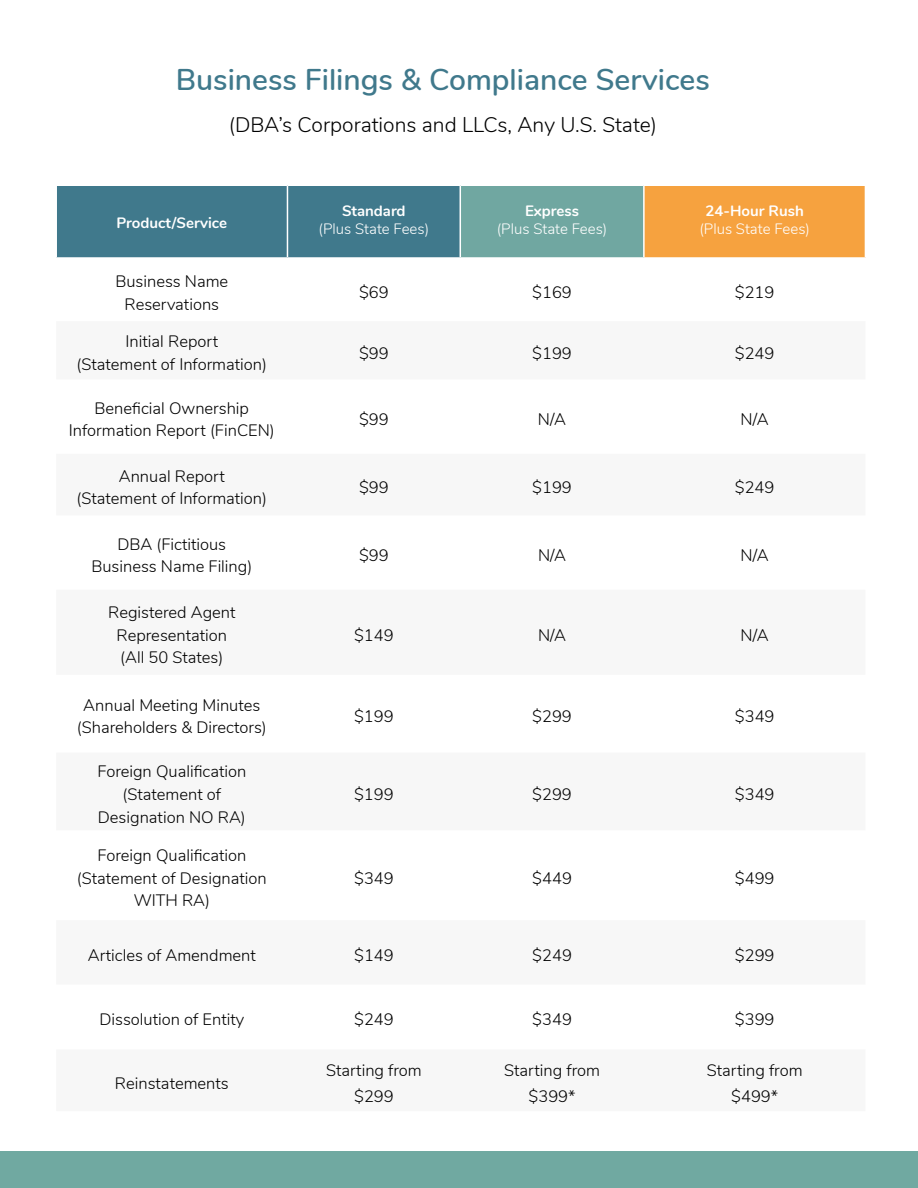
<style>
.page{position:relative;width:918px;height:1188px;background:#fff}
.page>*{position:absolute;margin:0;border:0;box-sizing:border-box;transform-origin:0 0}
.t1{font:600 30px "Nunito";color:#40798c}
.t2{font:300 21px "Nunito";color:#000}
.t3{font:300 16.5px/22.8px "Nunito";color:#000;text-align:center}
.t4{font:300 15px "Nunito";color:#fff}
.t5{font:700 15px "Nunito";color:#fff}
</style>
<div class="page">
<div style="left:57px;top:186px;width:403px;height:71px;background:#40798c"></div>
<div style="left:460px;top:185px;width:184px;height:73px;background:#70a7a1"></div>
<div style="left:644px;top:185px;width:221px;height:73px;background:#f6a23f"></div>
<hr style="left:287px;top:186px;width:1px;height:71px;background:#fff">
<hr style="left:460px;top:184px;width:184px;height:2px;background:#fff">
<hr style="left:460px;top:186px;width:1px;height:71px;background:#fff">
<hr style="left:460px;top:257px;width:184px;height:2px;background:#fff">
<hr style="left:644px;top:184px;width:222px;height:2px;background:#fff">
<hr style="left:643px;top:186px;width:2px;height:71px;background:#fff">
<hr style="left:644px;top:257px;width:222px;height:2px;background:#fff">
<div style="left:0;top:1151px;width:918px;height:37px;background:#70a9a1"></div>
<h1 class="t1" style="left:176px;top:58px;width:536px">Business Filings &amp; Compliance Services</h1>
<p class="t2" style="left:229px;top:109px;width:430px">(DBA’s Corporations and LLCs, Any U.S. State)</p>
<p class="t5" style="left:116px;top:212px;width:112px">Product/Service</p>
<p class="t5" style="left:342px;top:200px;width:65px">Standard</p>
<p class="t4" style="left:319px;top:218px;width:112px">(Plus State Fees)</p>
<p class="t5" style="left:525px;top:200px;width:55px">Express</p>
<p class="t4" style="left:497px;top:218px;width:112px">(Plus State Fees)</p>
<p class="t5" style="left:706px;top:200px;width:100px">24-Hour Rush</p>
<p class="t4" style="left:699px;top:218px;width:112px">(Plus State Fees)</p>
<p class="t3" style="left:115px;top:269px;width:114px">Business Name<br>Reservations</p>
<p class="t3" style="left:359px;top:280px;width:31px">$69</p>
<p class="t3" style="left:532px;top:280px;width:41px">$169</p>
<p class="t3" style="left:735px;top:280px;width:41px">$219</p>
<p class="t3" style="left:77px;top:329px;width:192px">Initial Report<br>(Statement of Information)</p>
<p class="t3" style="left:359px;top:341px;width:31px">$99</p>
<p class="t3" style="left:532px;top:341px;width:41px">$199</p>
<p class="t3" style="left:735px;top:341px;width:41px">$249</p>
<p class="t3" style="left:69px;top:396px;width:207px">Beneficial Ownership<br>Information Report (FinCEN)</p>
<p class="t3" style="left:359px;top:407px;width:31px">$99</p>
<p class="t3" style="left:538px;top:407px;width:30px">N/A</p>
<p class="t3" style="left:741px;top:407px;width:30px">N/A</p>
<p class="t3" style="left:77px;top:463px;width:192px">Annual Report<br>(Statement of Information)</p>
<p class="t3" style="left:359px;top:475px;width:31px">$99</p>
<p class="t3" style="left:532px;top:475px;width:41px">$199</p>
<p class="t3" style="left:735px;top:475px;width:41px">$249</p>
<p class="t3" style="left:91px;top:531px;width:162px">DBA (Fictitious<br>Business Name Filing)</p>
<p class="t3" style="left:359px;top:543px;width:31px">$99</p>
<p class="t3" style="left:538px;top:543px;width:30px">N/A</p>
<p class="t3" style="left:741px;top:543px;width:30px">N/A</p>
<p class="t3" style="left:108px;top:600px;width:129px">Registered Agent<br>Representation (All 50 States)</p>
<p class="t3" style="left:354px;top:623px;width:41px">$149</p>
<p class="t3" style="left:538px;top:623px;width:30px">N/A</p>
<p class="t3" style="left:741px;top:623px;width:30px">N/A</p>
<p class="t3" style="left:77px;top:693px;width:191px">Annual Meeting Minutes (Shareholders &amp; Directors)</p>
<p class="t3" style="left:354px;top:704px;width:41px">$199</p>
<p class="t3" style="left:532px;top:704px;width:41px">$299</p>
<p class="t3" style="left:735px;top:704px;width:41px">$349</p>
<p class="t3" style="left:97px;top:759px;width:150px">Foreign Qualification (Statement of<br>Designation NO RA)</p>
<p class="t3" style="left:354px;top:782px;width:41px">$199</p>
<p class="t3" style="left:532px;top:782px;width:41px">$299</p>
<p class="t3" style="left:735px;top:782px;width:41px">$349</p>
<p class="t3" style="left:77px;top:843px;width:191px">Foreign Qualification (Statement of Designation<br>WITH RA)</p>
<p class="t3" style="left:354px;top:866px;width:41px">$349</p>
<p class="t3" style="left:532px;top:866px;width:41px">$449</p>
<p class="t3" style="left:735px;top:866px;width:41px">$499</p>
<p class="t3" style="left:88px;top:943px;width:170px">Articles of Amendment</p>
<p class="t3" style="left:354px;top:943px;width:41px">$149</p>
<p class="t3" style="left:532px;top:943px;width:41px">$249</p>
<p class="t3" style="left:735px;top:943px;width:41px">$299</p>
<p class="t3" style="left:99px;top:1007px;width:146px">Dissolution of Entity</p>
<p class="t3" style="left:354px;top:1007px;width:41px">$249</p>
<p class="t3" style="left:532px;top:1007px;width:41px">$349</p>
<p class="t3" style="left:735px;top:1007px;width:41px">$399</p>
<p class="t3" style="left:115px;top:1071px;width:115px">Reinstatements</p>
<p class="t3" style="left:326px;top:1056px;width:97px;line-height:25.8px">Starting from $299</p>
<p class="t3" style="left:504px;top:1056px;width:97px;line-height:25.8px">Starting from $399*</p>
<p class="t3" style="left:707px;top:1056px;width:97px;line-height:25.8px">Starting from $499*</p>
</div>
